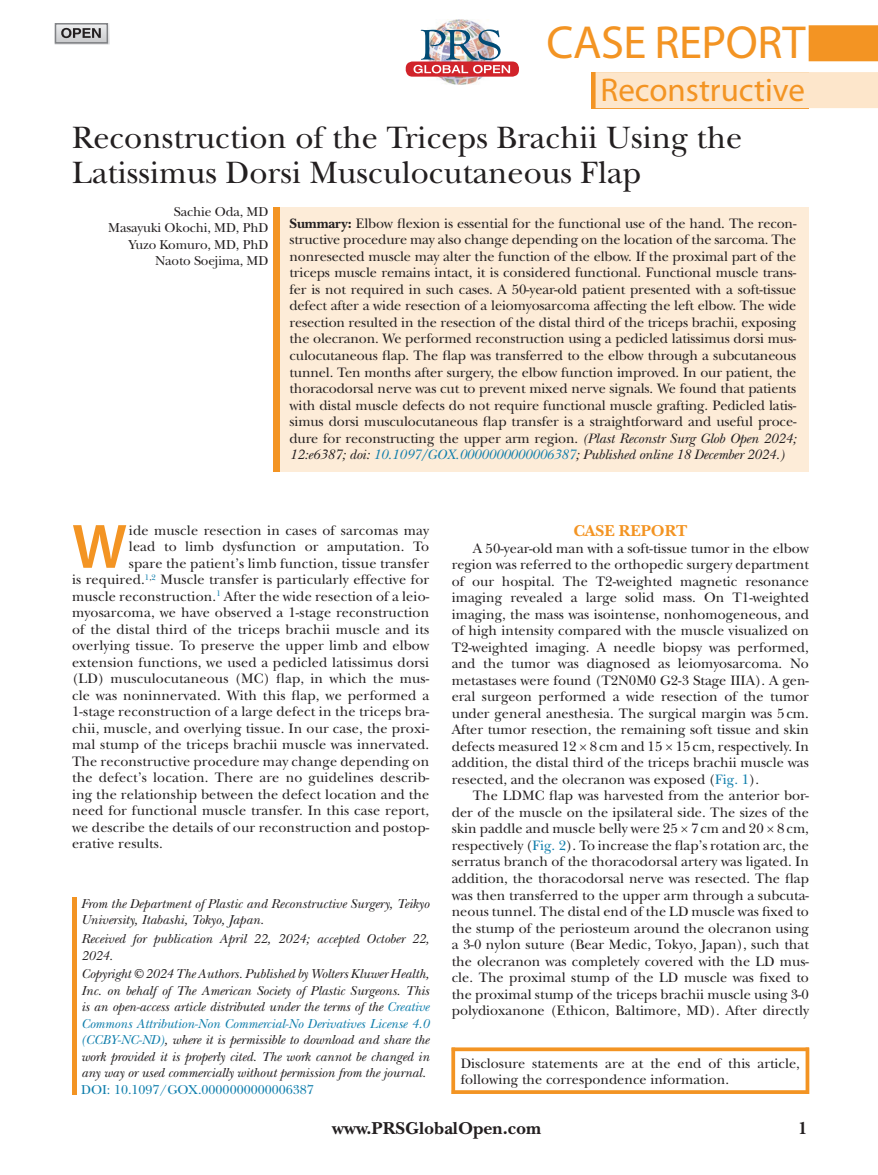
<style>
.page{position:relative;width:878px;height:1175px;background:#fff}
.page>*{position:absolute;margin:0;border:0;box-sizing:border-box;transform-origin:0 0}
.t1{font:600 63.15px "Myriad Pro";color:#f39423}
.t2{font:46.5px "Myriad Pro";letter-spacing:-.01em;color:#f39423}
.t3{font:33px "Myriad Pro";color:#f39423}
.t4{font:32.25px/34.5px "New Baskerville Std";color:#231f20}
.t5{font:700 18px "New Baskerville Std";color:#231f20}
.t6{font:700 16.5px "New Baskerville Std";color:#f39423}
.t7{font:14.25px/16.5px "New Baskerville Std";letter-spacing:.01em;color:#231f20;text-align:justify}
.t8{font:italic 13.5px/16.5px "New Baskerville Std";color:#231f20}
.t9{font:13.5px/16.5px "New Baskerville Std";letter-spacing:-.01em;color:#231f20;text-align:right}
.t10{font:13.5px "New Baskerville Std";color:#0f7eac}
.s1{font-weight:700}
.s2{font-style:italic}
.s3{font-style:italic;color:#0f7eac}
.s4{color:#0f7eac}
</style>
<div class="page">
<div style="left:595px;top:72px;width:283px;height:36px;background:#fde6cb"></div>
<div style="left:808px;top:25px;width:70px;height:36px;background:#f39423"></div>
<img style="left:436px;top:20px;width:49px;height:64px">
<svg style="left:406px;top:61px;width:113px;height:16px"></svg>
<img style="left:413px;top:29px;width:97px;height:44px">
<div style="left:274px;top:126px;width:534px;height:346px;background:#fdecd8"></div>
<div style="left:274px;top:205px;width:6px;height:267px;background:#f39423"></div>
<hr style="left:72px;top:897px;width:4px;height:33px;background:#f39423">
<hr style="left:72px;top:930px;width:4px;height:35px;background:#f39423">
<hr style="left:72px;top:965px;width:4px;height:118px;background:#f39423">
<hr style="left:72px;top:1081px;width:4px;height:13px;background:#f39423">
<div style="left:272px;top:126px;width:536px;height:80px;background:#fff"></div>
<img style="left:54px;top:23px;width:55px;height:22px">
<svg style="left:451px;top:1047px;width:4px;height:47px"></svg>
<svg style="left:805px;top:1047px;width:4px;height:47px"></svg>
<svg style="left:452px;top:1047px;width:356px;height:4px"></svg>
<svg style="left:452px;top:1090px;width:356px;height:4px"></svg>
<div style="left:55px;top:23px;width:53px;height:21px;border:2px solid #808285"></div>
<svg style="left:61px;top:28px;width:40px;height:10px"></svg>
<h2 class="t2" style="left:546px;top:14px;width:260px">Case Report</h2>
<h3 class="t3" style="left:600px;top:69px;width:206px">Reconstructive</h3>
<h3 class="t4" style="left:72px;top:121px;width:671px">Reconstruction of the Triceps Brachii Using the<br>Latissimus Dorsi Musculocutaneous Flap</h3>
<p class="t9" style="left:108px;top:203px;width:161px">Sachie Oda, MD<br>Masayuki Okochi, MD, PhD<br>Yuzo Komuro, MD, PhD<br>Naoto Soejima, MD</p>
<p class="t7" style="left:289px;top:215px;width:508px"><span class="s1">Summary:</span> Elbow flexion is essential for the functional use of the hand. The recon&shy;structive procedure may also change depending on the location of the sarcoma. The nonresected muscle may alter the function of the elbow. If the proximal part of the triceps muscle remains intact, it is considered functional. Functional muscle trans&shy;fer is not required in such cases. A 50-year-old patient presented with a soft-tissue defect after a wide resection of a leiomyosarcoma affecting the left elbow. The wide resection resulted in the resection of the distal third of the triceps brachii, exposing the olecranon. We performed reconstruction using a pedicled latissimus dorsi mus&shy;culocutaneous flap. The flap was transferred to the elbow through a subcutaneous tunnel. Ten months after surgery, the elbow function improved. In our patient, the thoracodorsal nerve was cut to prevent mixed nerve signals. We found that patients with distal muscle defects do not require functional muscle grafting. Pedicled latis&shy;simus dorsi musculocutaneous flap transfer is a straightforward and useful proce&shy;dure for reconstructing the upper arm region. <span class="s2">(Plast Reconstr Surg Glob Open 2024; 12:e6387; doi:</span> <span class="s3">10.1097/GOX.0000000000006387</span><span class="s2">; Published online 18 December 2024.)</span></p>
<h1 class="t1" style="left:72px;top:506px;width:56px">W</h1>
<p class="t7" style="left:129px;top:522px;width:302px">ide muscle resection in cases of sarcomas may</p>
<p class="t7" style="left:129px;top:538px;width:302px">lead to limb dysfunction or amputation. To</p>
<p class="t7" style="left:129px;top:555px;width:302px">spare the patient’s limb function, tissue transfer</p>
<p class="t7" style="left:72px;top:571px;width:358px">is required.<sup>1</sup><sup>,</sup><sup>2</sup> Muscle transfer is particularly effective for</p>
<p class="t7" style="left:72px;top:588px;width:359px">muscle reconstruction.<sup>1</sup> After the wide resection of a leio-</p>
<p class="t7" style="left:72px;top:604px;width:359px">myosarcoma, we have observed a 1-stage reconstruction</p>
<p class="t7" style="left:72px;top:621px;width:358px">of the distal third of the triceps brachii muscle and its</p>
<p class="t7" style="left:72px;top:637px;width:359px">overlying tissue. To preserve the upper limb and elbow</p>
<p class="t7" style="left:72px;top:654px;width:359px">extension functions, we used a pedicled latissimus dorsi</p>
<p class="t7" style="left:72px;top:670px;width:359px">(LD) musculocutaneous (MC) flap, in which the mus-</p>
<p class="t7" style="left:72px;top:687px;width:358px">cle was noninnervated. With this flap, we performed a</p>
<p class="t7" style="left:72px;top:703px;width:359px">1-stage reconstruction of a large defect in the triceps bra-</p>
<p class="t7" style="left:72px;top:720px;width:358px">chii, muscle, and overlying tissue. In our case, the proxi-</p>
<p class="t7" style="left:72px;top:736px;width:359px">mal stump of the triceps brachii muscle was innervated.</p>
<p class="t7" style="left:72px;top:753px;width:358px">The reconstructive procedure may change depending on</p>
<p class="t7" style="left:72px;top:769px;width:359px">the defect’s location. There are no guidelines describ-</p>
<p class="t7" style="left:72px;top:786px;width:359px">ing the relationship between the defect location and the</p>
<p class="t7" style="left:72px;top:802px;width:358px">need for functional muscle transfer. In this case report,</p>
<p class="t7" style="left:72px;top:819px;width:359px">we describe the details of our reconstruction and postop-</p>
<p class="t7" style="left:72px;top:835px;width:92px">erative results.</p>
<p class="t8" style="left:81px;top:895px;width:349px">From the Department of Plastic and Reconstructive Surgery, Teikyo<br>University, Itabashi, Tokyo, Japan.</p>
<p class="t8" style="left:81px;top:930px;width:350px">Received for publication April 22, 2024; accepted October 22,<br>2024.</p>
<p class="t8" style="left:81px;top:965px;width:350px;text-align:justify">Copyright © 2024 The Authors. Published by Wolters Kluwer Health, Inc. on behalf of The American Society of Plastic Surgeons. This is an open-access article distributed under the terms of the <span class="s4">Creative Commons Attribution-Non Commercial-No Derivatives License 4.0 (CCBY-NC-ND)</span>, where it is permissible to download and share the work provided it is properly cited. The work cannot be changed in any way or used commercially without permission from the journal.</p>
<p class="t10" style="left:81px;top:1081px;width:234px">DOI: 10.1097/GOX.0000000000006387</p>
<p class="t6" style="left:573px;top:521px;width:115px">CASE REPORT</p>
<p class="t7" style="left:451px;top:540px;width:359px;text-indent:21px">A 50-year-old man with a soft-tissue tumor in the elbow region was referred to the orthopedic surgery department of our hospital. The T2-weighted magnetic resonance imaging revealed a large solid mass. On T1-weighted imaging, the mass was isointense, nonhomogeneous, and of high intensity compared with the muscle visualized on T2-weighted imaging. A needle biopsy was performed, and the tumor was diagnosed as leiomyosarcoma. No metastases were found (T2N0M0 G2-3 Stage IIIA). A gen&shy;eral surgeon performed a wide resection of the tumor under general anesthesia. The surgical margin was 5cm.<br>After tumor resection, the remaining soft tissue and skin defects measured 12 × 8cm and 15 × 15cm, respectively. In addition, the distal third of the triceps brachii muscle was resected, and the olecranon was exposed (<span class="s4">Fig. 1</span>).</p>
<p class="t7" style="left:452px;top:787px;width:359px;text-indent:21px">The LDMC flap was harvested from the anterior bor&shy;der of the muscle on the ipsilateral side. The sizes of the skin paddle and muscle belly were 25 × 7cm and 20 × 8cm, respectively (<span class="s4">Fig. 2</span>). To increase the flap’s rotation arc, the serratus branch of the thoracodorsal artery was ligated. In addition, the thoracodorsal nerve was resected. The flap was then transferred to the upper arm through a subcuta&shy;neous tunnel. The distal end of the LD muscle was fixed to the stump of the periosteum around the olecranon using a 3-0 nylon suture (Bear Medic, Tokyo, Japan), such that the olecranon was completely covered with the LD mus&shy;cle. The proximal stump of the LD muscle was fixed to the proximal stump of the triceps brachii muscle using 3-0 polydioxanone (Ethicon, Baltimore, MD). After directly</p>
<p class="t7" style="left:460px;top:1054px;width:341px">Disclosure statements are at the end of this article, following the correspondence information.</p>
<p class="t5" style="left:332px;top:1118px;width:210px">www.PRSGlobalOpen.com</p>
<p class="t5" style="left:798px;top:1118px;width:11px">1</p>
</div>
